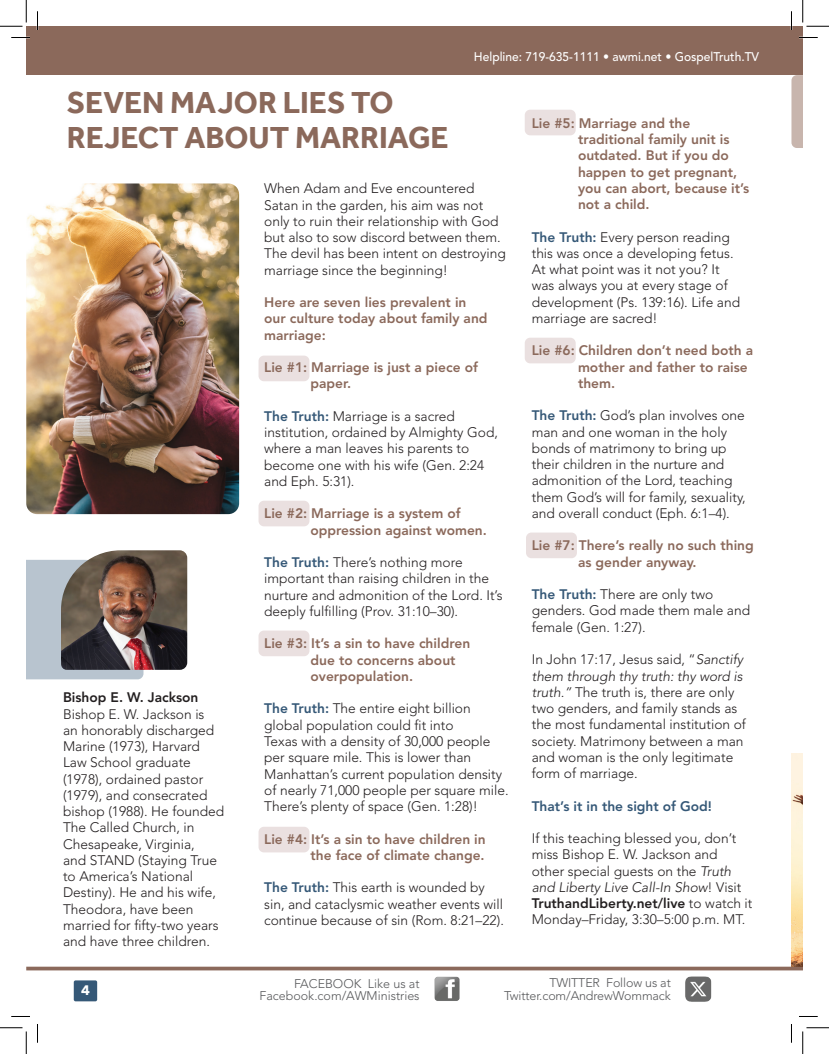
<style>
.page{position:relative;width:829px;height:1054px;background:#fff}
.page>*{position:absolute;margin:0;border:0;box-sizing:border-box;transform-origin:0 0}
.t1{font:700 31.25px/35px "Effra";color:#8b695b}
.t2{font:300 13.75px/16.2px "Avenir LT Std";color:#231f20}
.t3{font:800 13.75px/16.2px "Avenir LT Std";color:#8b695b}
.t4{font:800 13.75px "Avenir LT Std";color:#355877}
.t5{font:800 13.75px "Avenir LT Std";color:#231f20}
.t6{font:700 13.75px "Avenir Next";color:#fff}
.t7{font:300 12.5px/12.5px "Avenir LT Std";letter-spacing:-.01em;color:#57585a;text-align:right}
.t8{font:500 12.5px "Avenir LT Std";color:#fff;scale:.96 1}
.s1{font-weight:800;color:#355877}
.s2{font-style:italic}
.s3{font-weight:800}
</style>
<div class="page">
<div style="left:74px;top:980px;width:23px;height:21px;background:#355877;border-radius:2px"></div>
<div style="left:26px;top:26px;width:776px;height:49px;background:#8b695b"></div>
<img style="left:434px;top:976px;width:26px;height:25px">
<img style="left:685px;top:976px;width:27px;height:26px">
<svg style="left:26px;top:966px;width:776px;height:4px;background:#9e8276"></svg>
<svg style="left:791px;top:75px;width:11px;height:73px"></svg>
<img style="left:791px;top:753px;width:11px;height:213px">
<div style="left:258px;top:356px;width:51px;height:25px;background:#eae0e0;border-radius:5px"></div>
<div style="left:258px;top:501px;width:51px;height:25px;background:#eae0e0;border-radius:5px"></div>
<div style="left:258px;top:630px;width:51px;height:26px;background:#eae0e0;border-radius:5px"></div>
<div style="left:258px;top:827px;width:51px;height:25px;background:#eae0e0;border-radius:5px"></div>
<div style="left:525px;top:110px;width:51px;height:25px;background:#eae0e0;border-radius:5px"></div>
<div style="left:525px;top:338px;width:51px;height:25px;background:#eae0e0;border-radius:5px"></div>
<div style="left:526px;top:532px;width:51px;height:26px;background:#eae0e0;border-radius:5px"></div>
<div style="left:26px;top:560px;width:117px;height:119px;background:#b8c4cf"></div>
<img style="left:61px;top:550px;width:126px;height:120px">
<img style="left:26px;top:183px;width:213px;height:331px">
<svg style="left:11px;top:37px;width:19px;height:1px"></svg>
<svg style="left:799px;top:37px;width:19px;height:1px"></svg>
<svg style="left:11px;top:1016px;width:19px;height:1px"></svg>
<svg style="left:799px;top:1016px;width:19px;height:1px"></svg>
<svg style="left:37px;top:11px;width:1px;height:19px"></svg>
<svg style="left:37px;top:1024px;width:1px;height:18px"></svg>
<svg style="left:790px;top:11px;width:2px;height:19px"></svg>
<svg style="left:791px;top:1024px;width:1px;height:18px"></svg>
<svg style="left:0;top:0;width:27px;height:27px"></svg>
<svg style="left:0;top:1027px;width:27px;height:27px"></svg>
<svg style="left:802px;top:0;width:27px;height:27px"></svg>
<svg style="left:802px;top:1027px;width:27px;height:27px"></svg>
<p class="t8" style="left:474px;top:49px;width:299px">Helpline: 719-635-1111 • awmi.net • GospelTruth.TV</p>
<h1 class="t1" style="left:67px;top:85px;width:383px">SEVEN MAJOR LIES TO<br>REJECT ABOUT MARRIAGE</h1>
<p class="t5" style="left:63px;top:689px;width:137px">Bishop E. W. Jackson</p>
<p class="t2" style="left:63px;top:706px;width:163px">Bishop E. W. Jackson is<br>an honorably discharged<br>Marine (1973), Harvard<br>Law School graduate (1978), ordained pastor (1979), and consecrated bishop (1988). He founded<br>The Called Church, in<br>Chesapeake, Virginia,<br>and STAND (Staying True to America’s National<br>Destiny). He and his wife,<br>Theodora, have been married for fifty-two years and have three children.</p>
<p class="t2" style="left:264px;top:180px;width:243px">When Adam and Eve encountered Satan in the garden, his aim was not only to ruin their relationship with God but also to sow discord between them.<br>The devil has been intent on destroying marriage since the beginning!</p>
<p class="t3" style="left:264px;top:294px;width:225px">Here are seven lies prevalent in our culture today about family and marriage:</p>
<p class="t3" style="left:310px;top:359px;width:169px;text-indent:-46px">Lie #1: Marriage is just a piece of paper.</p>
<p class="t2" style="left:264px;top:408px;width:235px"><span class="s1">The Truth:</span> Marriage is a sacred institution, ordained by Almighty God, where a man leaves his parents to become one with his wife (Gen. 2:24 and Eph. 5:31).</p>
<p class="t3" style="left:310px;top:505px;width:178px;text-indent:-46px">Lie #2: Marriage is a system of oppression against women.</p>
<p class="t2" style="left:264px;top:554px;width:240px"><span class="s1">The Truth:</span> There’s nothing more important than raising children in the nurture and admonition of the Lord. It’s deeply fulfilling (Prov. 31:10–30).</p>
<p class="t3" style="left:310px;top:635px;width:161px;text-indent:-46px">Lie #3: It’s a sin to have children due to concerns about overpopulation.</p>
<p class="t2" style="left:264px;top:701px;width:246px"><span class="s1">The Truth:</span> The entire eight billion global population could fit into<br>Texas with a density of 30,000 people per square mile. This is lower than Manhattan’s current population density of nearly 71,000 people per square mile.<br>There’s plenty of space (Gen. 1:28)!</p>
<p class="t3" style="left:264px;top:830px;width:223px;text-align:right">Lie #4: It’s a sin to have children in the face of climate change.</p>
<p class="t2" style="left:264px;top:879px;width:241px"><span class="s1">The Truth:</span> This earth is wounded by sin, and cataclysmic weather events will continue because of sin (Rom. 8:21–22).</p>
<p class="t3" style="left:578px;top:115px;width:173px;text-indent:-46px">Lie #5: Marriage and the traditional family unit is outdated. But if you do happen to get pregnant, you can abort, because it’s not a child.</p>
<p class="t2" style="left:532px;top:229px;width:210px"><span class="s1">The Truth:</span> Every person reading this was once a developing fetus.<br>At what point was it not you? It was always you at every stage of development (Ps. 139:16). Life and marriage are sacred!</p>
<p class="t3" style="left:578px;top:342px;width:177px;text-indent:-46px">Lie #6: Children don’t need both a mother and father to raise them.</p>
<p class="t2" style="left:532px;top:408px;width:215px"><span class="s1">The Truth:</span> God’s plan involves one man and one woman in the holy bonds of matrimony to bring up their children in the nurture and admonition of the Lord, teaching them God’s will for family, sexuality, and overall conduct (Eph. 6:1–4).</p>
<p class="t3" style="left:578px;top:537px;width:177px;text-indent:-46px">Lie #7: There’s really no such thing as gender anyway.</p>
<p class="t2" style="left:532px;top:586px;width:220px"><span class="s1">The Truth:</span> There are only two genders. God made them male and female (Gen. 1:27).</p>
<p class="t2" style="left:532px;top:651px;width:216px">In John 17:17, Jesus said, “<span class="s2">Sanctify them through thy truth: thy word is truth.”</span> The truth is, there are only two genders, and family stands as the most fundamental institution of society. Matrimony between a man and woman is the only legitimate form of marriage.</p>
<p class="t4" style="left:532px;top:797px;width:182px">That’s it in the sight of God!</p>
<p class="t2" style="left:532px;top:830px;width:222px">If this teaching blessed you, don’t miss Bishop E. W. Jackson and other special guests on the <span class="s2">Truth and Liberty Live Call-In Show</span>! Visit <span class="s3">TruthandLiberty.net/live</span> to watch it Monday–Friday, 3:30–5:00 p.m. MT.</p>
<p class="t6" style="left:81px;top:978px;width:10px">4</p>
<p class="t7" style="left:259px;top:977px;width:162px">FACEBOOK Like us at<br>Facebook.com/AWMinistries</p>
<p class="t7" style="left:504px;top:976px;width:168px">TWITTER Follow us at<br>Twitter.com/AndrewWommack</p>
</div>
